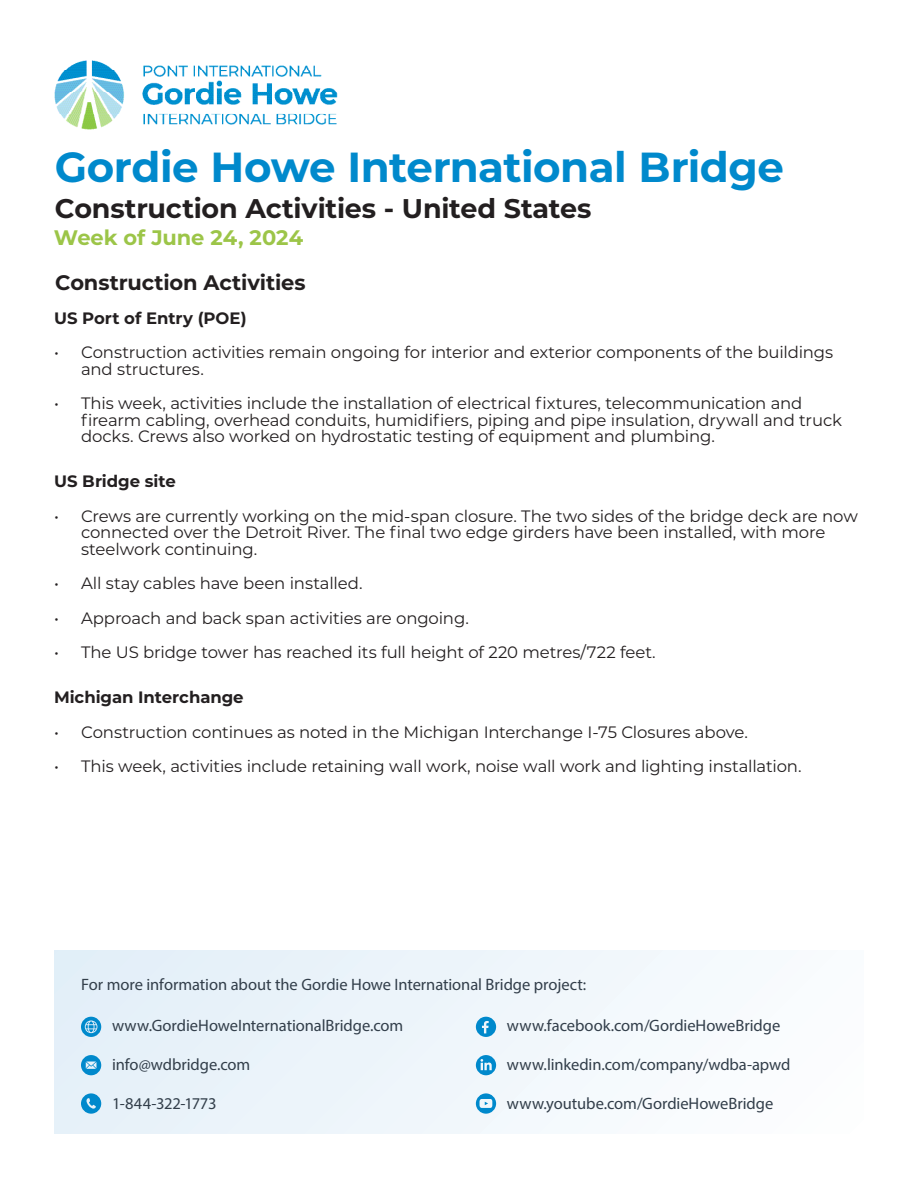
<style>
.page{position:relative;width:918px;height:1188px;background:#fff}
.page>*{position:absolute;margin:0;border:0;box-sizing:border-box;transform-origin:0 0}
.t1{font:700 42px "Montserrat";letter-spacing:-.015em;color:#0089cc}
.Body{font:700 27px "Montserrat";letter-spacing:-.005em;color:#231f20}
.Body-2{font:700 21px "Montserrat";letter-spacing:-.005em;color:#231f20}
.Body-3{font:700 21px "Montserrat";letter-spacing:-.005em;color:#9cc548}
.Body-4{font:16.5px/16.5px "Montserrat";letter-spacing:-.01em;color:#231f20}
.Contact_Info{font:16.5px "Myriad Pro";letter-spacing:-.005em;color:#323e4a}
.Body-5{font:700 16.5px "Montserrat";color:#231f20}
</style>
<div class="page">
<div style="left:54px;top:950px;width:810px;height:184px;background:#eff6fb"></div>
<svg style="left:81px;top:1017px;width:20px;height:20px"></svg>
<svg style="left:81px;top:1093px;width:20px;height:21px"></svg>
<svg style="left:476px;top:1055px;width:20px;height:20px"></svg>
<svg style="left:476px;top:1017px;width:20px;height:20px"></svg>
<svg style="left:476px;top:1093px;width:20px;height:21px"></svg>
<svg style="left:81px;top:1055px;width:20px;height:20px"></svg>
<img style="left:54px;top:60px;width:284px;height:70px">
<h1 class="t1" style="left:55px;top:137px;width:731px">Gordie Howe International Bridge</h1>
<p class="Body" style="left:55px;top:189px;width:538px">Construction Activities - United States</p>
<p class="Body-3" style="left:54px;top:223px;width:251px">Week of June 24, 2024</p>
<p class="Body-2" style="left:55px;top:268px;width:252px">Construction Activities</p>
<p class="Body-5" style="left:54px;top:306px;width:194px">US Port of Entry (POE)</p>
<p class="Body-4" style="left:81px;top:344px;width:754px;text-indent:-27px">• Construction activities remain ongoing for interior and exterior components of the buildings and structures.</p>
<p class="Body-4" style="left:81px;top:395px;width:763px;text-indent:-27px">• This week, activities include the installation of electrical fixtures, telecommunication and firearm cabling, overhead conduits, humidifiers, piping and pipe insulation, drywall and truck docks. Crews also worked on hydrostatic testing of equipment and plumbing.</p>
<p class="Body-5" style="left:54px;top:470px;width:123px">US Bridge site</p>
<p class="Body-4" style="left:81px;top:507px;width:778px;text-indent:-27px">• Crews are currently working on the mid-span closure. The two sides of the bridge deck are now connected over the Detroit River. The final two edge girders have been installed, with more steelwork continuing.</p>
<p class="Body-4" style="left:54px;top:575px;width:310px">• All stay cables have been installed.</p>
<p class="Body-4" style="left:54px;top:609px;width:416px">• Approach and back span activities are ongoing.</p>
<p class="Body-4" style="left:54px;top:644px;width:603px">• The US bridge tower has reached its full height of 220 metres/722 feet.</p>
<p class="Body-5" style="left:54px;top:686px;width:191px">Michigan Interchange</p>
<p class="Body-4" style="left:54px;top:723px;width:695px">• Construction continues as noted in the Michigan Interchange I-75 Closures above.</p>
<p class="Body-4" style="left:54px;top:758px;width:749px">• This week, activities include retaining wall work, noise wall work and lighting installation.</p>
<p class="Contact_Info" style="left:81px;top:974px;width:507px">For more information about the Gordie Howe International Bridge project:</p>
<p class="Contact_Info" style="left:112px;top:1015px;width:293px">www.GordieHoweInternationalBridge.com</p>
<p class="Contact_Info" style="left:112px;top:1054px;width:140px">info@wdbridge.com</p>
<p class="Contact_Info" style="left:112px;top:1093px;width:106px">1-844-322-1773</p>
<p class="Contact_Info" style="left:507px;top:1015px;width:275px">www.facebook.com/GordieHoweBridge</p>
<p class="Contact_Info" style="left:507px;top:1054px;width:285px">www.linkedin.com/company/wdba-apwd</p>
<p class="Contact_Info" style="left:507px;top:1093px;width:268px">www.youtube.com/GordieHoweBridge</p>
</div>
